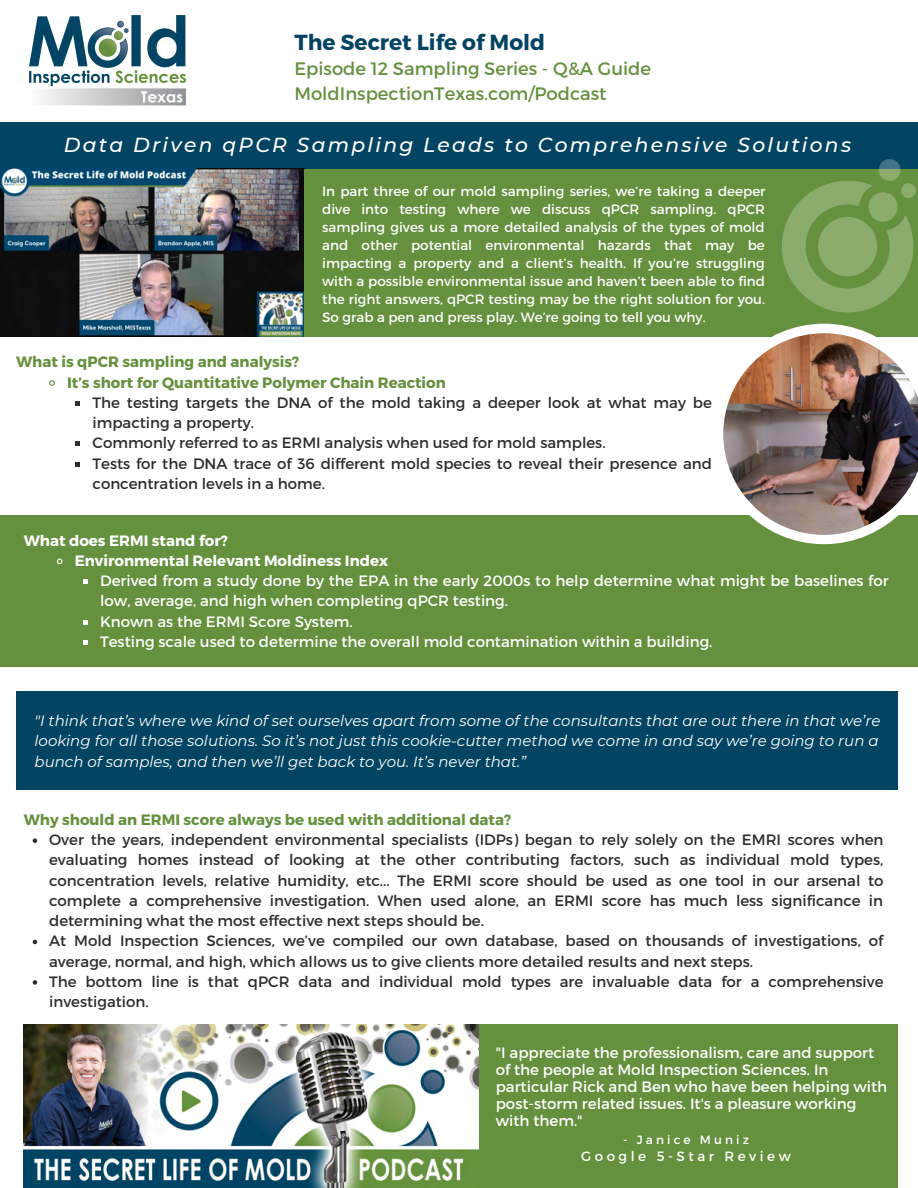
<style>
.page{position:relative;width:918px;height:1188px;background:#fff}
.page>*{position:absolute;margin:0;border:0;box-sizing:border-box;transform-origin:0 0}
.t1{font:700 21.75px "Montserrat";color:#034462}
.t2{font:italic 500 20.25px "Montserrat";letter-spacing:.11em;color:#fff}
.t3{font:18px "Montserrat";color:#65903d}
.t4{font:15px/20.2px "Montserrat";color:#2c2c2c}
.t5{font:15px/16.8px "Montserrat";color:#fff}
.t6{font:italic 15px/20.2px "Montserrat";color:#fff}
.t7{font:700 15px "Montserrat";color:#65903d}
.t8{font:700 15px "Montserrat";color:#fff}
.t9{font:13.5px/18px "Montserrat";color:#fff;text-align:justify}
.t10{font:13.5px "Montserrat";letter-spacing:.26em;color:#fff}
.t11{font:12px "Montserrat";letter-spacing:.26em;color:#fff}
</style>
<div class="page">
<div style="left:0;top:122px;width:918px;height:60px;background:#034462"></div>
<img style="left:0;top:169px;width:304px;height:167px">
<div style="left:304px;top:169px;width:614px;height:167px;background:#65903d"></div>
<div style="left:16px;top:691px;width:882px;height:99px;background:#034462"></div>
<div style="left:467px;top:1024px;width:431px;height:164px;background:#65903d"></div>
<img style="left:24px;top:1024px;width:454px;height:164px">
<div style="left:0;top:515px;width:918px;height:152px;background:#65903d"></div>
<img style="left:29px;top:15px;width:157px;height:90px">
<svg style="left:714px;top:324px;width:154px;height:220px;fill:#fff"></svg>
<img style="left:782px;top:159px;width:134px;height:154px">
<img style="left:723px;top:333px;width:195px;height:202px">
<svg style="left:49px;top:380px;width:6px;height:6px"></svg>
<svg style="left:76px;top:401px;width:4px;height:5px"></svg>
<svg style="left:76px;top:442px;width:4px;height:4px"></svg>
<svg style="left:76px;top:462px;width:4px;height:4px"></svg>
<svg style="left:56px;top:558px;width:7px;height:7px"></svg>
<svg style="left:83px;top:579px;width:5px;height:5px"></svg>
<svg style="left:83px;top:620px;width:5px;height:4px"></svg>
<svg style="left:83px;top:640px;width:5px;height:5px"></svg>
<svg style="left:33px;top:838px;width:4px;height:5px"></svg>
<svg style="left:33px;top:940px;width:4px;height:4px"></svg>
<svg style="left:33px;top:980px;width:4px;height:5px"></svg>
<p class="t1" style="left:294px;top:28px;width:252px">The Secret Life of Mold</p>
<p class="t3" style="left:294px;top:57px;width:358px">Episode 12 Sampling Series - Q&amp;A Guide</p>
<p class="t3" style="left:294px;top:82px;width:314px">MoldInspectionTexas.com/Podcast</p>
<p class="t2" style="left:64px;top:133px;width:789px">Data Driven qPCR Sampling Leads to Comprehensive Solutions</p>
<p class="t7" style="left:16px;top:352px;width:285px">What is qPCR sampling and analysis?</p>
<p class="t9" style="left:322px;top:181px;width:445px">In part three of our mold sampling series, we’re taking a deeper dive into testing where we discuss qPCR sampling. qPCR sampling gives us a more detailed analysis of the types of mold and other potential environmental hazards that may be impacting a property and a client’s health. If you’re struggling with a possible environmental issue and haven’t been able to find the right answers, qPCR testing may be the right solution for you.<br>So grab a pen and press play. We’re going to tell you why.</p>
<p class="t7" style="left:67px;top:372px;width:380px">It’s short for Quantitative Polymer Chain Reaction</p>
<p class="t4" style="left:93px;top:392px;width:621px">The testing targets the DNA of the mold taking a deeper look at what may be impacting a property.</p>
<p class="t4" style="left:93px;top:432px;width:515px">Commonly referred to as ERMI analysis when used for mold samples.</p>
<p class="t4" style="left:93px;top:452px;width:621px">Tests for the DNA trace of 36 different mold species to reveal their presence and concentration levels in a home.</p>
<p class="t8" style="left:24px;top:531px;width:206px">What does ERMI stand for?</p>
<p class="t8" style="left:75px;top:551px;width:315px">Environmental Relevant Moldiness Index</p>
<p class="t5" style="left:100px;top:570px;width:790px;line-height:20.2px">Derived from a study done by the EPA in the early 2000s to help determine what might be baselines for low, average, and high when completing qPCR testing.</p>
<p class="t5" style="left:100px;top:612px;width:254px">Known as the ERMI Score System.</p>
<p class="t5" style="left:100px;top:632px;width:614px">Testing scale used to determine the overall mold contamination within a building.</p>
<p class="t6" style="left:35px;top:711px;width:847px">"I think that’s where we kind of set ourselves apart from some of the consultants that are out there in that we’re looking for all those solutions. So it’s not just this cookie-cutter method we come in and say we’re going to run a bunch of samples, and then we’ll get back to you. It’s never that.”</p>
<p class="t7" style="left:24px;top:810px;width:489px">Why should an ERMI score always be used with additional data?</p>
<p class="t4" style="left:49px;top:829px;width:836px;text-align:justify">Over the years, independent environmental specialists (IDPs) began to rely solely on the EMRI scores when evaluating homes instead of looking at the other contributing factors, such as individual mold types, concentration levels, relative humidity, etc... The ERMI score should be used as one tool in our arsenal to complete a comprehensive investigation. When used alone, an ERMI score has much less significance in determining what the most effective next steps should be.</p>
<p class="t4" style="left:49px;top:930px;width:836px">At Mold Inspection Sciences, we’ve compiled our own database, based on thousands of investigations, of average, normal, and high, which allows us to give clients more detailed results and next steps.</p>
<p class="t4" style="left:49px;top:971px;width:836px">The bottom line is that qPCR data and individual mold types are invaluable data for a comprehensive investigation.</p>
<p class="t5" style="left:496px;top:1044px;width:393px">"I appreciate the professionalism, care and support of the people at Mold Inspection Sciences. In particular Rick and Ben who have been helping with post-storm related issues. It's a pleasure working with them."</p>
<p class="t11" style="left:623px;top:1132px;width:128px">- Janice Muniz</p>
<p class="t10" style="left:581px;top:1148px;width:211px">Google 5-Star Review</p>
</div>
